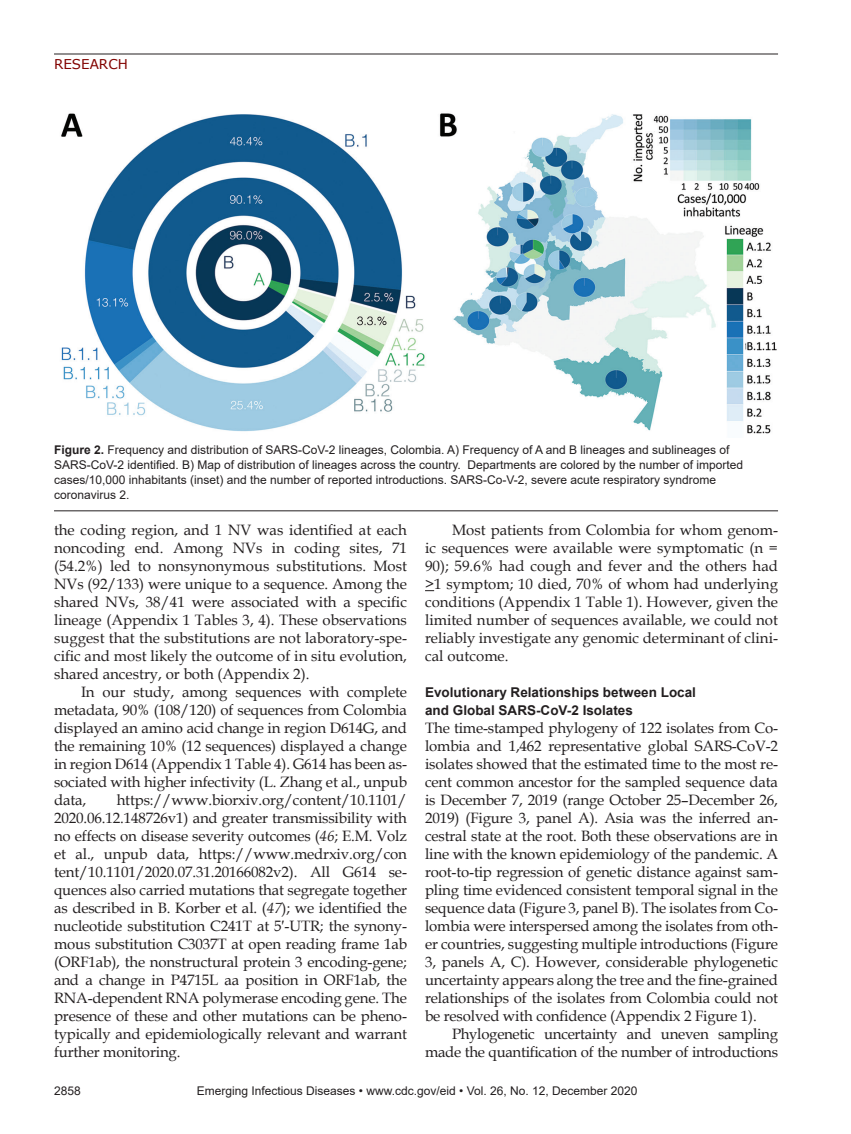
<style>
.page{position:relative;width:851px;height:1134px;background:#fff}
.page>*{position:absolute;margin:0;border:0;box-sizing:border-box;transform-origin:0 0}
.Body_Text{font:15px/18px "Book Antiqua";letter-spacing:-.01em;color:#231f20;text-align:justify}
.BodyText2{font:15px/18px "Book Antiqua";letter-spacing:-.005em;color:#231f20;text-align:justify}
.t1{font:700 13.5px/18px "Arial";color:#231f20}
.t2{font:13.5px "Verdana";color:#820301}
.Figure_Legend{font:12px/15px "Arial";color:#231f20}
.s1{font-weight:700}
.s2{font-style:italic}
</style>
<div class="page">
<hr style="left:54px;top:54px;width:724px;height:1px;background:#231f20">
<img style="left:61px;top:113px;width:716px;height:321px">
<hr style="left:54px;top:510px;width:724px;height:1px;background:#231f20">
<p class="t2" style="left:54px;top:55px;width:75px">RESEARCH</p>
<p class="Figure_Legend" style="left:54px;top:442px;width:690px"><span class="s1">Figure 2.</span> Frequency and distribution of SARS-CoV-2 lineages, Colombia. A) Frequency of A and B lineages and sublineages of SARS-CoV-2 identified. B) Map of distribution of lineages across the country. Departments are colored by the number of imported cases/10,000 inhabitants (inset) and the number of reported introductions. SARS-Co-V-2, severe acute respiratory syndrome coronavirus 2.</p>
<p class="BodyText2" style="left:54px;top:520px;width:354px">the coding region, and 1 NV was identified at each noncoding end. Among NVs in coding sites, 71 (54.2%) led to nonsynonymous substitutions. Most NVs (92/133) were unique to a sequence. Among the shared NVs, 38/41 were associated with a specific lineage (Appendix 1 Tables 3, 4). These observations suggest that the substitutions are not laboratory-spe&shy;cific and most likely the outcome of in situ evolution, shared ancestry, or both (Appendix 2).</p>
<p class="Body_Text" style="left:54px;top:682px;width:354px;text-indent:27px">In our study, among sequences with complete metadata, 90% (108/120) of sequences from Colombia displayed an amino acid change in region D614G, and the remaining 10% (12 sequences) displayed a change in region D614 (Appendix 1 Table 4). G614 has been as&shy;sociated with higher infectivity (L. Zhang et al., unpub data,</p>
<p class="Body_Text" style="left:54px;top:790px;width:354px;text-indent:63px">https://www.biorxiv.org/content/10.1101/ 2020.06.12.148726v1) and greater transmissibility with no effects on disease severity outcomes (<span class="s2">46</span>; E.M. Volz et al., unpub data, https://www.medrxiv.org/con tent/10.1101/2020.07.31.20166082v2). All G614 se&shy;quences also carried mutations that segregate together as described in B. Korber et al. (<span class="s2">47</span>); we identified the nucleotide substitution C241T at 5′-UTR; the synony&shy;mous substitution C3037T at open reading frame 1ab (ORF1ab), the nonstructural protein 3 encoding-gene; and a change in P4715L aa position in ORF1ab, the RNA-dependent RNA polymerase encoding gene. The presence of these and other mutations can be pheno&shy;typically and epidemiologically relevant and warrant further monitoring.</p>
<p class="Body_Text" style="left:425px;top:520px;width:354px;text-indent:27px">Most patients from Colombia for whom genom&shy;ic sequences were available were symptomatic (n = 90); 59.6% had cough and fever and the others had &gt;1 symptom; 10 died, 70% of whom had underlying conditions (Appendix 1 Table 1). However, given the limited number of sequences available, we could not reliably investigate any genomic determinant of clini&shy;cal outcome.</p>
<h2 class="t1" style="left:425px;top:683px;width:272px">Evolutionary Relationships between Local and Global SARS-CoV-2 Isolates</h2>
<p class="BodyText2" style="left:425px;top:718px;width:354px">The time-stamped phylogeny of 122 isolates from Co&shy;lombia and 1,462 representative global SARS-CoV-2 isolates showed that the estimated time to the most re&shy;cent common ancestor for the sampled sequence data is December 7, 2019 (range October 25–December 26, 2019) (Figure 3, panel A). Asia was the inferred an&shy;cestral state at the root. Both these observations are in line with the known epidemiology of the pandemic. A root-to-tip regression of genetic distance against sam&shy;pling time evidenced consistent temporal signal in the sequence data (Figure 3, panel B). The isolates from Co&shy;lombia were interspersed among the isolates from oth&shy;er countries, suggesting multiple introductions (Figure 3, panels A, C). However, considerable phylogenetic uncertainty appears along the tree and the fine-grained relationships of the isolates from Colombia could not be resolved with confidence (Appendix 2 Figure 1).</p>
<p class="Body_Text" style="left:425px;top:1024px;width:354px;text-align:right">Phylogenetic uncertainty and uneven sampling made the quantification of the number of introductions</p>
<p class="Figure_Legend" style="left:54px;top:1084px;width:28px">2858</p>
<p class="Figure_Legend" style="left:197px;top:1084px;width:442px">Emerging Infectious Diseases • www.cdc.gov/eid • Vol. 26, No. 12, December 2020</p>
</div>
